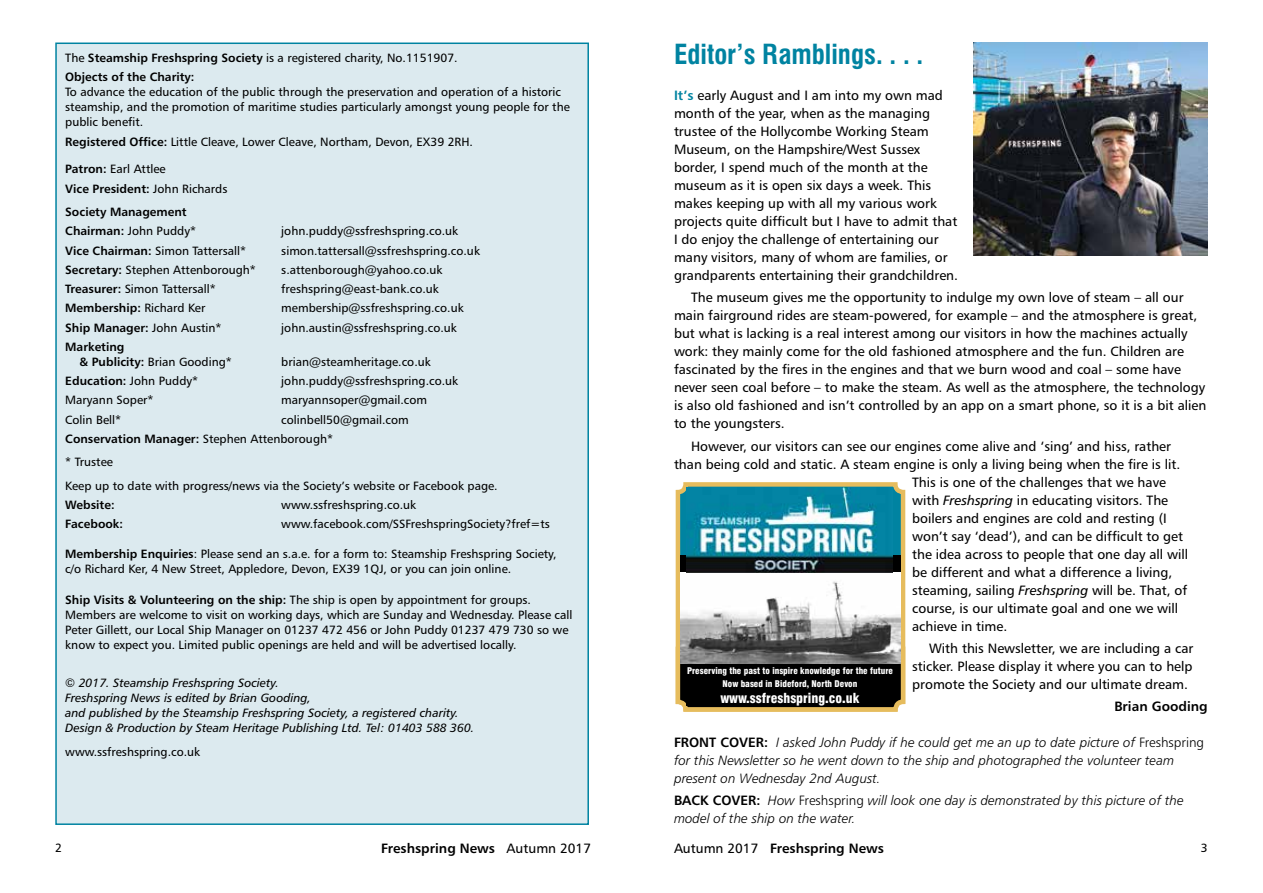
<style>
.page{position:relative;width:1263px;height:893px;background:#fff}
.page>*{position:absolute;margin:0;border:0;box-sizing:border-box;transform-origin:0 0}
.t1{font:700 condensed 27px "Swiss 721 BT";color:#0083a1}
.t2{font:13.5px/18px "Humanist 777 BT Roman B";color:#000}
.t3{font:13.5px/18px "Humanist 777 BT Light Italic B";color:#000}
.t4{font:13.5px "Humanist 777 BT Bold B";color:#000}
.t5{font:900 condensed 13.5px "Swiss 721 BT";color:#fff}
.t6{font:12px/15px "Humanist 777 BT Roman B";color:#000}
.t7{font:12px/15px "Humanist 777 BT Italic B";color:#000}
.t8{font:12px/23.5px "Humanist 777 BT Bold B";color:#000}
.t9{font:900 condensed 9px/13px "Swiss 721 BT";color:#fff;text-align:center}
.s1{font-family:"Humanist 777 BT Bold B"}
.s2{font-family:"Humanist 777 BT Roman B"}
.s3{font-family:"Humanist 777 BT Bold B";color:#0083a1}
.s4{font-family:"Humanist 777 BT Italic B"}
.s5{font-family:"Humanist 777 BT Light B"}
</style>
<div class="page">
<div style="left:56px;top:43px;width:532px;height:781px;background:#dceaef"></div>
<img style="left:974px;top:43px;width:234px;height:212px">
<div style="left:676px;top:482px;width:229px;height:230px;border:4px solid #e6bc5d;border-radius:8px"></div>
<div style="left:678px;top:641px;width:225px;height:68px;background:#000;border-radius:8px"></div>
<div style="left:676px;top:639px;width:229px;height:73px;border:4px solid #e6bc5d;border-radius:8px"></div>
<img style="left:680px;top:572px;width:221px;height:92px">
<div style="left:680px;top:556px;width:221px;height:16px;background:#000"></div>
<img style="left:687px;top:487px;width:205px;height:85px">
<p class="t6" style="left:65px;top:50px;width:394px">The <span class="s1">Steamship Freshspring Society</span> is a registered charity, No.1151907.</p>
<p class="t8" style="left:65px;top:65px;width:131px">Objects of the Charity:</p>
<p class="t6" style="left:65px;top:85px;width:506px">To advance the education of the public through the preservation and operation of a historic steamship, and the promotion of maritime studies particularly amongst young people for the public benefit.</p>
<p class="t6" style="left:65px;top:134px;width:409px"><span class="s1">Registered Office:</span> Little Cleave, Lower Cleave, Northam, Devon, EX39 2RH.</p>
<p class="t6" style="left:65px;top:162px;width:102px"><span class="s1">Patron:</span> Earl Attlee</p>
<p class="t8" style="left:65px;top:176px;width:164px">Vice President: <span class="s2">John Richards<br></span>Society Management</p>
<p class="t6" style="left:65px;top:224px;width:132px"><span class="s1">Chairman:</span> John Puddy*</p>
<p class="t6" style="left:281px;top:224px;width:178px">john.puddy@ssfreshspring.co.uk</p>
<p class="t6" style="left:65px;top:243px;width:182px"><span class="s1">Vice Chairman:</span> Simon Tattersall*</p>
<p class="t6" style="left:281px;top:243px;width:200px">simon.tattersall@ssfreshspring.co.uk</p>
<p class="t6" style="left:65px;top:262px;width:192px"><span class="s1">Secretary:</span> Stephen Attenborough*</p>
<p class="t6" style="left:281px;top:262px;width:163px">s.attenborough@yahoo.co.uk</p>
<p class="t6" style="left:65px;top:281px;width:152px"><span class="s1">Treasurer:</span> Simon Tattersall*</p>
<p class="t6" style="left:281px;top:281px;width:159px">freshspring@east-bank.co.uk</p>
<p class="t8" style="left:65px;top:296px;width:142px">Membership: <span class="s2">Richard Ker</span></p>
<p class="t6" style="left:281px;top:301px;width:184px">membership@ssfreshspring.co.uk</p>
<p class="t8" style="left:65px;top:315px;width:158px">Ship Manager: <span class="s2">John Austin*</span></p>
<p class="t6" style="left:281px;top:320px;width:177px">john.austin@ssfreshspring.co.uk</p>
<p class="t8" style="left:65px;top:335px;width:61px">Marketing</p>
<p class="t6" style="left:79px;top:354px;width:154px"><span class="s1">&amp; Publicity:</span> Brian Gooding*</p>
<p class="t6" style="left:281px;top:354px;width:151px">brian@steamheritage.co.uk</p>
<p class="t8" style="left:65px;top:369px;width:134px">Education: <span class="s2">John Puddy*</span></p>
<p class="t6" style="left:281px;top:373px;width:178px">john.puddy@ssfreshspring.co.uk</p>
<p class="t6" style="left:65px;top:393px;width:90px">Maryann Soper*</p>
<p class="t6" style="left:281px;top:393px;width:147px">maryannsoper@gmail.com</p>
<p class="t6" style="left:65px;top:412px;width:57px">Colin Bell*</p>
<p class="t6" style="left:281px;top:412px;width:129px">colinbell50@gmail.com</p>
<p class="t8" style="left:65px;top:427px;width:269px">Conservation Manager: <span class="s2">Stephen Attenborough*</span></p>
<p class="t6" style="left:65px;top:450px;width:434px;line-height:23.5px">* Trustee<br>Keep up to date with progress/news via the Society’s website or Facebook page.</p>
<p class="t8" style="left:65px;top:493px;width:51px">Website:</p>
<p class="t6" style="left:281px;top:497px;width:137px">www.ssfreshspring.co.uk</p>
<p class="t8" style="left:65px;top:512px;width:59px">Facebook:</p>
<p class="t6" style="left:281px;top:517px;width:270px">www.facebook.com/SSFreshspringSociety?fref=ts</p>
<p class="t6" style="left:65px;top:547px;width:493px"><span class="s1">Membership Enquiries</span>: Please send an s.a.e. for a form to: Steamship Freshspring Society, c/o Richard Ker, 4 New Street, Appledore, Devon, EX39 1QJ, or you can join online.</p>
<p class="t6" style="left:65px;top:592px;width:509px"><span class="s1">Ship Visits &amp; Volunteering on the ship:</span> The ship is open by appointment for groups.<br>Members are welcome to visit on working days, which are Sunday and Wednesday. Please call Peter Gillett, our Local Ship Manager on 01237 472 456 or John Puddy 01237 479 730 so we know to expect you. Limited public openings are held and will be advertised locally.</p>
<p class="t7" style="left:65px;top:675px;width:411px"><span class="s2">©</span> 2017. Steamship Freshspring Society.<br>Freshspring News is edited by Brian Gooding,<br>and published by the Steamship Freshspring Society, a registered charity.<br>Design &amp; Production by Steam Heritage Publishing Ltd. Tel: 01403 588 360.</p>
<p class="t6" style="left:65px;top:744px;width:137px">www.ssfreshspring.co.uk</p>
<h1 class="t1" style="left:674px;top:38px;width:251px">Editor’s Ramblings. . . .</h1>
<p class="t2" style="left:674px;top:86px;width:286px"><span class="s3">It’s</span> early August and I am into my own mad month of the year, when as the managing trustee of the Hollycombe Working Steam Museum, on the Hampshire/West Sussex border, I spend much of the month at the museum as it is open six days a week. This makes keeping up with all my various work projects quite difficult but I have to admit that I do enjoy the challenge of entertaining our many visitors, many of whom are families, or grandparents entertaining their grandchildren.</p>
<p class="t2" style="left:674px;top:288px;width:534px;text-indent:17px">The museum gives me the opportunity to indulge my own love of steam – all our main fairground rides are steam-powered, for example – and the atmosphere is great, but what is lacking is a real interest among our visitors in how the machines actually work: they mainly come for the old fashioned atmosphere and the fun. Children are fascinated by the fires in the engines and that we burn wood and coal – some have never seen coal before – to make the steam. As well as the atmosphere, the technology is also old fashioned and isn’t controlled by an app on a smart phone, so it is a bit alien to the youngsters.</p>
<p class="t2" style="left:691px;top:437px;width:482px">However, our visitors can see our engines come alive and ‘sing’ and hiss, rather</p>
<p class="t2" style="left:674px;top:455px;width:508px">than being cold and static. A steam engine is only a living being when the fire is lit.</p>
<p class="t2" style="left:912px;top:473px;width:255px">This is one of the challenges that we have</p>
<p class="t2" style="left:912px;top:491px;width:258px">with <span class="s4">Freshspring</span> in educating visitors. The</p>
<p class="t2" style="left:912px;top:509px;width:256px">boilers and engines are cold and resting (I</p>
<p class="t2" style="left:912px;top:527px;width:272px">won’t say ‘dead’), and can be difficult to get</p>
<p class="t2" style="left:912px;top:545px;width:278px">the idea across to people that one day all will</p>
<p class="t2" style="left:912px;top:563px;width:262px">be different and what a difference a living,</p>
<p class="t2" style="left:912px;top:581px;width:277px">steaming, sailing <span class="s4">Freshspring</span> will be. That, of</p>
<p class="t2" style="left:912px;top:599px;width:268px">course, is our ultimate goal and one we will</p>
<p class="t2" style="left:912px;top:617px;width:97px">achieve in time.</p>
<p class="t2" style="left:912px;top:639px;width:283px;text-align:justify;text-indent:17px">With this Newsletter, we are including a car sticker. Please display it where you can to help promote the Society and our ultimate dream.</p>
<p class="t4" style="left:1114px;top:698px;width:95px">Brian Gooding</p>
<p class="t9" style="left:687px;top:664px;width:207px">Preserving the past to inspire knowledge for the future<br>Now based in Bideford, North Devon</p>
<p class="t5" style="left:720px;top:690px;width:141px">www.ssfreshspring.co.uk</p>
<p class="t3" style="left:674px;top:733px;width:532px"><span class="s1">FRONT COVER:</span> I asked John Puddy if he could get me an up to date picture of <span class="s5">Freshspring </span>for this Newsletter so he went down to the ship and photographed the volunteer team present on Wednesday 2nd August.</p>
<p class="t3" style="left:674px;top:791px;width:511px"><span class="s1">BACK COVER:</span> How <span class="s5">Freshspring</span> will look one day is demonstrated by this picture of the model of the ship on the water.</p>
<p class="t6" style="left:55px;top:840px;width:8px">2</p>
<p class="t4" style="left:381px;top:840px;width:211px">Freshspring News <span class="s2">Autumn 2017</span></p>
<p class="t4" style="left:674px;top:840px;width:211px"><span class="s2">Autumn 2017</span> Freshspring News</p>
<p class="t6" style="left:1201px;top:840px;width:8px">3</p>
</div>
